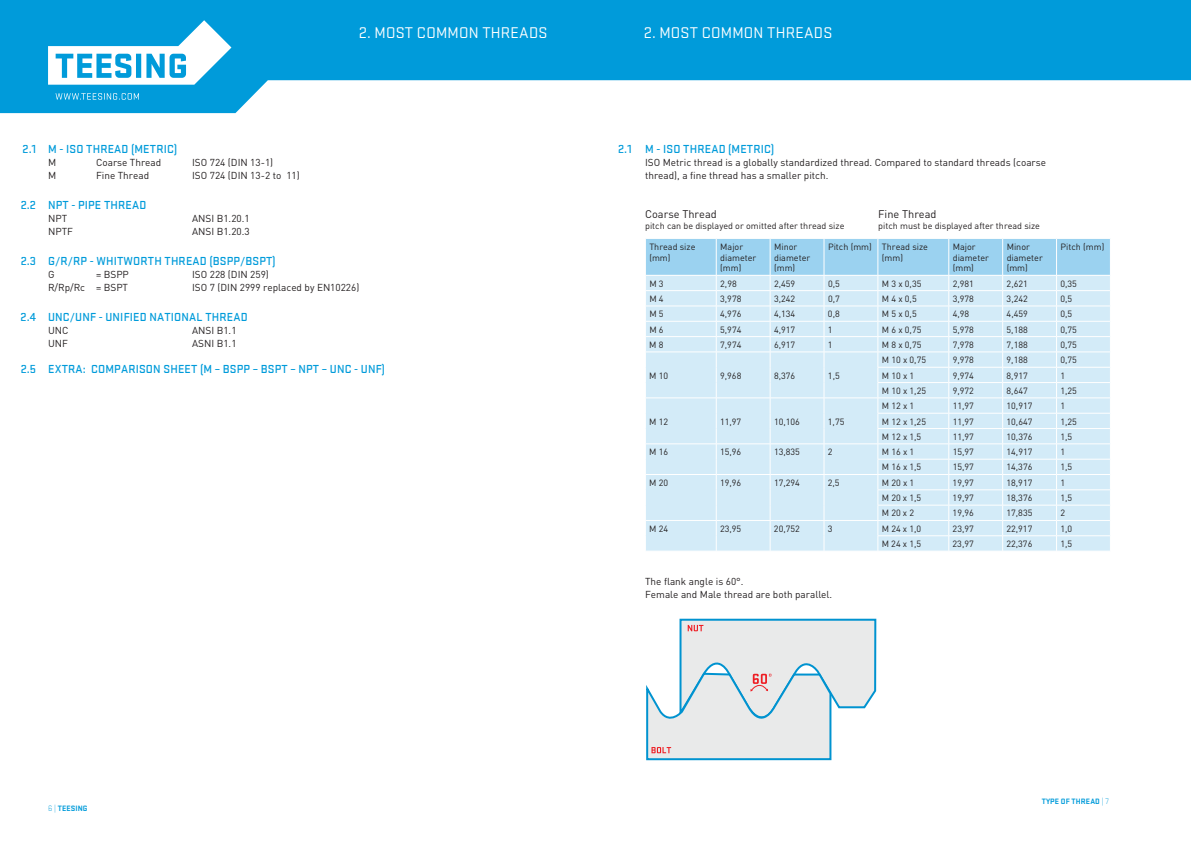
<style>
.page{position:relative;width:1191px;height:842px;background:#fff}
.page>*{position:absolute;margin:0;border:0;box-sizing:border-box;transform-origin:0 0}
.t1{font:16px "Stratum 1";letter-spacing:.015em;color:#fff}
.t2{font:500 12px "Stratum 1";letter-spacing:.015em;color:#009bda}
.t3{font:11px "DIN";color:#231f20}
.t4{font:10px/13px "DIN";color:#231f20}
.t5{font:9px/10.8px "DIN";color:#231f20}
.t6{font:700 8px "Stratum 1";letter-spacing:.015em;color:#009bda}
.s1{font-weight:300}
</style>
<div class="page">
<svg style="left:0;top:0;width:1191px;height:113px;fill:#009bda"></svg>
<svg style="left:48px;top:20px;width:183px;height:80px"></svg>
<svg style="left:646px;top:238px;width:464px;height:313px;background:#cfe9f7"></svg>
<svg style="left:646px;top:618px;width:231px;height:143px"></svg>
<h1 class="t1" style="left:359px;top:25px;width:190px">2. MOST COMMON THREADS</h1>
<h1 class="t1" style="left:643px;top:25px;width:190px">2. MOST COMMON THREADS</h1>
<h2 class="t2" style="left:48px;top:142px;width:131px">M - ISO THREAD (METRIC)</h2>
<p class="t4" style="left:48px;top:156px;width:10px">M</p>
<p class="t4" style="left:96px;top:156px;width:67px">Coarse Thread</p>
<p class="t4" style="left:192px;top:156px;width:83px">ISO 724 (DIN 13-1)</p>
<p class="t4" style="left:48px;top:169px;width:10px">M</p>
<p class="t4" style="left:96px;top:169px;width:55px">Fine Thread</p>
<p class="t4" style="left:192px;top:169px;width:109px">ISO 724 (DIN 13-2 to 11)</p>
<h2 class="t2" style="left:48px;top:198px;width:100px">NPT - PIPE THREAD</h2>
<p class="t4" style="left:48px;top:212px;width:21px">NPT</p>
<p class="t4" style="left:192px;top:212px;width:59px">ANSI B1.20.1</p>
<p class="t4" style="left:48px;top:225px;width:26px">NPTF</p>
<p class="t4" style="left:192px;top:225px;width:59px">ANSI B1.20.3</p>
<h2 class="t2" style="left:48px;top:254px;width:229px">G/R/RP - WHITWORTH THREAD (BSPP/BSPT)</h2>
<p class="t4" style="left:48px;top:268px;width:8px">G</p>
<p class="t4" style="left:96px;top:268px;width:34px">= BSPP</p>
<p class="t4" style="left:192px;top:268px;width:78px">ISO 228 (DIN 259)</p>
<p class="t4" style="left:48px;top:281px;width:82px">R/Rp/Rc = BSPT</p>
<p class="t4" style="left:192px;top:281px;width:169px">ISO 7 (DIN 2999 replaced by EN10226)</p>
<h2 class="t2" style="left:48px;top:310px;width:201px">UNC/UNF - UNIFIED NATIONAL THREAD</h2>
<p class="t4" style="left:48px;top:324px;width:22px">UNC</p>
<p class="t4" style="left:192px;top:324px;width:46px">ANSI B1.1</p>
<p class="t4" style="left:48px;top:337px;width:21px">UNF</p>
<p class="t4" style="left:192px;top:337px;width:46px">ASNI B1.1</p>
<h2 class="t2" style="left:48px;top:362px;width:338px">EXTRA: COMPARISON SHEET (M – BSPP – BSPT – NPT – UNC - UNF)</h2>
<h2 class="t2" style="left:23px;top:142px;width:15px">2.1</h2>
<h2 class="t2" style="left:618px;top:142px;width:15px">2.1</h2>
<h2 class="t2" style="left:21px;top:198px;width:17px">2.2</h2>
<h2 class="t2" style="left:21px;top:254px;width:17px">2.3</h2>
<h2 class="t2" style="left:21px;top:310px;width:17px">2.4</h2>
<h2 class="t2" style="left:21px;top:362px;width:17px">2.5</h2>
<h2 class="t2" style="left:645px;top:142px;width:131px">M - ISO THREAD (METRIC)</h2>
<p class="t4" style="left:645px;top:156px;width:402px">ISO Metric thread is a globally standardized thread. Compared to standard threads (coarse thread), a fine thread has a smaller pitch.</p>
<p class="t3" style="left:645px;top:207px;width:73px">Coarse Thread</p>
<p class="t3" style="left:878px;top:207px;width:60px">Fine Thread</p>
<p class="t5" style="left:645px;top:220px;width:201px">pitch can be displayed or omitted after thread size</p>
<p class="t5" style="left:878px;top:220px;width:163px">pitch must be displayed after thread size</p>
<p class="t5" style="left:649px;top:241px;width:48px">Thread size (mm)</p>
<p class="t5" style="left:720px;top:241px;width:38px">Major diameter (mm)</p>
<p class="t5" style="left:774px;top:241px;width:38px">Minor diameter (mm)</p>
<p class="t5" style="left:882px;top:241px;width:48px;text-indent:-54px">Pitch (mm) Thread size (mm)</p>
<p class="t5" style="left:952px;top:241px;width:38px">Major diameter (mm)</p>
<p class="t5" style="left:1006px;top:241px;width:38px">Minor diameter (mm)</p>
<p class="t5" style="left:1060px;top:241px;width:45px">Pitch (mm)</p>
<p class="t5" style="left:649px;top:278px;width:16px">M 3</p>
<p class="t5" style="left:720px;top:278px;width:18px">2,98</p>
<p class="t5" style="left:774px;top:278px;width:23px">2,459</p>
<p class="t5" style="left:828px;top:278px;width:13px">0,5</p>
<p class="t5" style="left:882px;top:278px;width:41px">M 3 x 0,35</p>
<p class="t5" style="left:952px;top:278px;width:23px">2,981</p>
<p class="t5" style="left:1006px;top:278px;width:23px">2,621</p>
<p class="t5" style="left:1060px;top:278px;width:18px">0,35</p>
<p class="t5" style="left:649px;top:293px;width:16px">M 4</p>
<p class="t5" style="left:720px;top:293px;width:23px">3,978</p>
<p class="t5" style="left:774px;top:293px;width:23px">3,242</p>
<p class="t5" style="left:828px;top:293px;width:13px">0,7</p>
<p class="t5" style="left:882px;top:293px;width:36px">M 4 x 0,5</p>
<p class="t5" style="left:952px;top:293px;width:23px">3,978</p>
<p class="t5" style="left:1006px;top:293px;width:23px">3,242</p>
<p class="t5" style="left:1060px;top:293px;width:13px">0,5</p>
<p class="t5" style="left:649px;top:308px;width:16px">M 5</p>
<p class="t5" style="left:720px;top:308px;width:23px">4,976</p>
<p class="t5" style="left:774px;top:308px;width:23px">4,134</p>
<p class="t5" style="left:828px;top:308px;width:13px">0,8</p>
<p class="t5" style="left:882px;top:308px;width:36px">M 5 x 0,5</p>
<p class="t5" style="left:952px;top:308px;width:18px">4,98</p>
<p class="t5" style="left:1006px;top:308px;width:23px">4,459</p>
<p class="t5" style="left:1060px;top:308px;width:13px">0,5</p>
<p class="t5" style="left:649px;top:324px;width:16px">M 6</p>
<p class="t5" style="left:720px;top:324px;width:23px">5,974</p>
<p class="t5" style="left:774px;top:324px;width:23px">4,917</p>
<p class="t5" style="left:828px;top:324px;width:6px">1</p>
<p class="t5" style="left:882px;top:324px;width:41px">M 6 x 0,75</p>
<p class="t5" style="left:952px;top:324px;width:23px">5,978</p>
<p class="t5" style="left:1006px;top:324px;width:23px">5,188</p>
<p class="t5" style="left:1060px;top:324px;width:18px">0,75</p>
<p class="t5" style="left:649px;top:339px;width:16px">M 8</p>
<p class="t5" style="left:720px;top:339px;width:23px">7,974</p>
<p class="t5" style="left:774px;top:339px;width:23px">6,917</p>
<p class="t5" style="left:828px;top:339px;width:6px">1</p>
<p class="t5" style="left:882px;top:339px;width:41px">M 8 x 0,75</p>
<p class="t5" style="left:952px;top:339px;width:23px">7,978</p>
<p class="t5" style="left:1006px;top:339px;width:23px">7,188</p>
<p class="t5" style="left:1060px;top:339px;width:18px">0,75</p>
<p class="t5" style="left:649px;top:370px;width:20px">M 10</p>
<p class="t5" style="left:720px;top:370px;width:23px">9,968</p>
<p class="t5" style="left:774px;top:370px;width:23px">8,376</p>
<p class="t5" style="left:828px;top:370px;width:13px">1,5</p>
<p class="t5" style="left:882px;top:354px;width:46px">M 10 x 0,75</p>
<p class="t5" style="left:952px;top:354px;width:23px">9,978</p>
<p class="t5" style="left:1006px;top:354px;width:23px">9,188</p>
<p class="t5" style="left:1060px;top:354px;width:18px">0,75</p>
<p class="t5" style="left:882px;top:370px;width:34px">M 10 x 1</p>
<p class="t5" style="left:952px;top:370px;width:23px">9,974</p>
<p class="t5" style="left:1006px;top:370px;width:23px">8,917</p>
<p class="t5" style="left:1060px;top:370px;width:6px">1</p>
<p class="t5" style="left:881px;top:385px;width:46px">M 10 x 1,25</p>
<p class="t5" style="left:952px;top:385px;width:23px">9,972</p>
<p class="t5" style="left:1006px;top:385px;width:23px">8,647</p>
<p class="t5" style="left:1060px;top:385px;width:18px">1,25</p>
<p class="t5" style="left:649px;top:416px;width:20px">M 12</p>
<p class="t5" style="left:720px;top:416px;width:23px">11,97</p>
<p class="t5" style="left:774px;top:416px;width:27px">10,106</p>
<p class="t5" style="left:828px;top:416px;width:18px">1,75</p>
<p class="t5" style="left:881px;top:400px;width:34px">M 12 x 1</p>
<p class="t5" style="left:952px;top:400px;width:23px">11,97</p>
<p class="t5" style="left:1006px;top:400px;width:27px">10,917</p>
<p class="t5" style="left:1060px;top:400px;width:6px">1</p>
<p class="t5" style="left:881px;top:416px;width:46px">M 12 x 1,25</p>
<p class="t5" style="left:952px;top:416px;width:23px">11,97</p>
<p class="t5" style="left:1006px;top:416px;width:27px">10,647</p>
<p class="t5" style="left:1060px;top:416px;width:18px">1,25</p>
<p class="t5" style="left:881px;top:431px;width:41px">M 12 x 1,5</p>
<p class="t5" style="left:952px;top:431px;width:23px">11,97</p>
<p class="t5" style="left:1006px;top:431px;width:27px">10,376</p>
<p class="t5" style="left:1060px;top:431px;width:13px">1,5</p>
<p class="t5" style="left:649px;top:446px;width:20px">M 16</p>
<p class="t5" style="left:720px;top:446px;width:23px">15,96</p>
<p class="t5" style="left:774px;top:446px;width:27px">13,835</p>
<p class="t5" style="left:828px;top:446px;width:6px">2</p>
<p class="t5" style="left:881px;top:446px;width:34px">M 16 x 1</p>
<p class="t5" style="left:952px;top:446px;width:23px">15,97</p>
<p class="t5" style="left:1006px;top:446px;width:27px">14,917</p>
<p class="t5" style="left:1060px;top:446px;width:6px">1</p>
<p class="t5" style="left:881px;top:462px;width:41px">M 16 x 1,5</p>
<p class="t5" style="left:952px;top:462px;width:23px">15,97</p>
<p class="t5" style="left:1006px;top:462px;width:27px">14,376</p>
<p class="t5" style="left:1060px;top:462px;width:13px">1,5</p>
<p class="t5" style="left:649px;top:477px;width:20px">M 20</p>
<p class="t5" style="left:720px;top:477px;width:23px">19,96</p>
<p class="t5" style="left:774px;top:477px;width:27px">17,294</p>
<p class="t5" style="left:828px;top:477px;width:13px">2,5</p>
<p class="t5" style="left:881px;top:477px;width:34px">M 20 x 1</p>
<p class="t5" style="left:952px;top:477px;width:23px">19,97</p>
<p class="t5" style="left:1006px;top:477px;width:27px">18,917</p>
<p class="t5" style="left:1060px;top:477px;width:6px">1</p>
<p class="t5" style="left:881px;top:492px;width:41px">M 20 x 1,5</p>
<p class="t5" style="left:952px;top:492px;width:23px">19,97</p>
<p class="t5" style="left:1006px;top:492px;width:27px">18,376</p>
<p class="t5" style="left:1060px;top:492px;width:13px">1,5</p>
<p class="t5" style="left:881px;top:508px;width:34px">M 20 x 2</p>
<p class="t5" style="left:952px;top:508px;width:23px">19,96</p>
<p class="t5" style="left:1006px;top:508px;width:27px">17,835</p>
<p class="t5" style="left:1060px;top:508px;width:6px">2</p>
<p class="t5" style="left:649px;top:523px;width:20px">M 24</p>
<p class="t5" style="left:720px;top:523px;width:23px">23,95</p>
<p class="t5" style="left:774px;top:523px;width:27px">20,752</p>
<p class="t5" style="left:828px;top:523px;width:6px">3</p>
<p class="t5" style="left:881px;top:523px;width:41px">M 24 x 1,0</p>
<p class="t5" style="left:952px;top:523px;width:23px">23,97</p>
<p class="t5" style="left:1006px;top:523px;width:27px">22,917</p>
<p class="t5" style="left:1060px;top:523px;width:13px">1,0</p>
<p class="t5" style="left:881px;top:538px;width:41px">M 24 x 1,5</p>
<p class="t5" style="left:952px;top:538px;width:23px">23,97</p>
<p class="t5" style="left:1006px;top:538px;width:27px">22,376</p>
<p class="t5" style="left:1060px;top:538px;width:13px">1,5</p>
<p class="t4" style="left:645px;top:575px;width:189px">The flank angle is 60°.<br>Female and Male thread are both parallel.</p>
<p class="t6" style="left:48px;top:804px;width:41px"><span class="s1">6 |</span> TEESING</p>
<p class="t6" style="left:1041px;top:797px;width:68px">TYPE OF THREAD <span class="s1">| 7</span></p>
</div>
